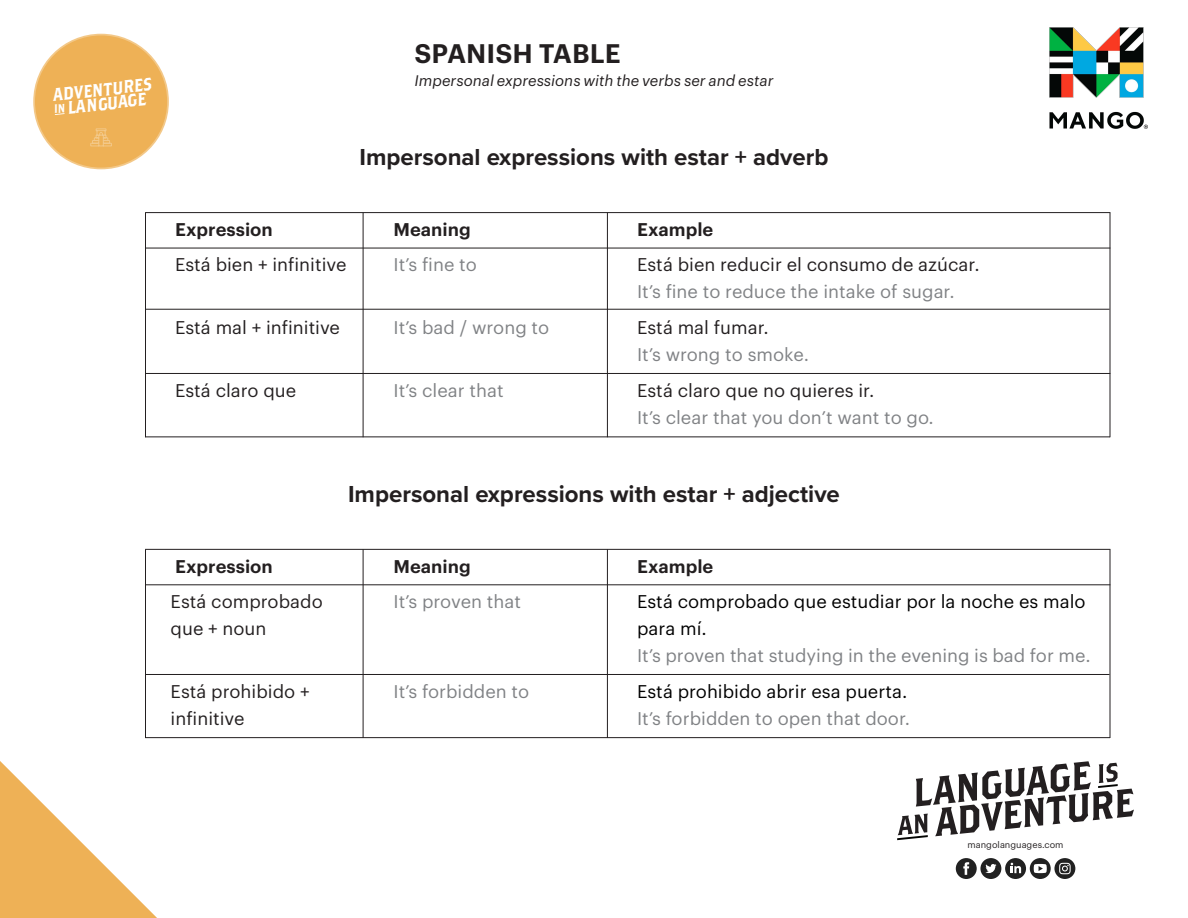
<style>
.page{position:relative;width:1188px;height:918px;background:#fff}
.page>*{position:absolute;margin:0;border:0;box-sizing:border-box;transform-origin:0 0}
.t1{font:600 26.25px "Graphik LCG";color:#231f20}
.t2{font:700 24px "Proxima Nova";color:#231f20}
.t3{font:18px/27px "Graphik LCG";color:#231f20}
.t4{font:18px/27px "Graphik LCG";color:#808285}
.t5{font:18px/27px "Graphik LCG";color:#000}
.t6{font:600 18px "Graphik LCG";color:#231f20}
.t7{font:17.85px/14.4px "Brothers OT";color:#fff;scale:.91 1}
.t8{font:italic 15px "Graphik LCG";color:#231f20}
.t9{font:9px "Graphik LCG";color:#231f20}
.s1{font-size:12px}
.s2{color:#808285}
.s3{color:#231f20}
</style>
<div class="page">
<div style="left:33px;top:34px;width:136px;height:135px;background:#eeb156;border-radius:50%"></div>
<svg style="left:55px;top:113px;width:10px;height:2px"></svg>
<div style="left:32px;top:32px;width:139px;height:139px;border:3px solid #fff;border-radius:50%"></div>
<svg style="left:90px;top:128px;width:22px;height:19px"></svg>
<hr style="left:145px;top:248px;width:965px;height:1px;background:#231f20">
<hr style="left:145px;top:436px;width:965px;height:1px;background:#231f20">
<hr style="left:145px;top:212px;width:965px;height:1px;background:#231f20">
<hr style="left:145px;top:373px;width:965px;height:1px;background:#231f20">
<hr style="left:145px;top:309px;width:965px;height:1px;background:#231f20">
<hr style="left:363px;top:213px;width:1px;height:224px;background:#231f20">
<hr style="left:145px;top:213px;width:1px;height:224px;background:#231f20">
<hr style="left:607px;top:213px;width:1px;height:224px;background:#231f20">
<hr style="left:1110px;top:213px;width:1px;height:224px;background:#231f20">
<hr style="left:145px;top:584px;width:965px;height:1px;background:#231f20">
<hr style="left:145px;top:737px;width:965px;height:1px;background:#231f20">
<hr style="left:145px;top:549px;width:965px;height:1px;background:#231f20">
<hr style="left:145px;top:674px;width:965px;height:1px;background:#231f20">
<hr style="left:363px;top:549px;width:1px;height:189px;background:#231f20">
<hr style="left:145px;top:549px;width:1px;height:189px;background:#231f20">
<hr style="left:607px;top:549px;width:1px;height:189px;background:#231f20">
<hr style="left:1110px;top:549px;width:1px;height:189px;background:#231f20">
<svg style="left:0;top:761px;width:157px;height:157px"></svg>
<svg style="left:897px;top:761px;width:237px;height:79px"></svg>
<div style="left:1030px;top:858px;width:21px;height:21px;background:#212121;border-radius:10px"></div>
<svg style="left:1034px;top:864px;width:13px;height:9px"></svg>
<div style="left:980px;top:858px;width:21px;height:21px;background:#212121;border-radius:10px"></div>
<svg style="left:985px;top:864px;width:11px;height:9px"></svg>
<svg style="left:1005px;top:858px;width:21px;height:21px"></svg>
<svg style="left:1011px;top:863px;width:10px;height:10px"></svg>
<div style="left:956px;top:858px;width:21px;height:21px;background:#212121;border-radius:10px"></div>
<svg style="left:963px;top:862px;width:6px;height:13px"></svg>
<div style="left:1054px;top:858px;width:21px;height:21px;background:#212121;border-radius:10px"></div>
<svg style="left:1059px;top:863px;width:12px;height:11px"></svg>
<img style="left:1049px;top:27px;width:98px;height:102px">
<p class="t7" style="left:52px;top:88px;width:111px;rotate:-6deg">ADVENTURES<br><span class="s1">IN</span> LANGUAGE</p>
<h1 class="t1" style="left:414px;top:34px;width:208px">SPANISH TABLE</h1>
<p class="t8" style="left:414px;top:69px;width:361px">Impersonal expressions with the verbs ser and estar</p>
<p class="t2" style="left:359px;top:139px;width:471px">Impersonal expressions with estar + adverb</p>
<p class="t6" style="left:175px;top:216px;width:99px">Expression</p>
<p class="t6" style="left:393px;top:216px;width:79px">Meaning</p>
<p class="t6" style="left:637px;top:216px;width:78px">Example</p>
<p class="t3" style="left:175px;top:250px;width:173px">Está bien + infinitive</p>
<p class="t4" style="left:393px;top:250px;width:85px">It’s fine to</p>
<p class="t3" style="left:637px;top:250px;width:344px">Está bien reducir el consumo de azúcar.<br><span class="s2">It’s fine to reduce the intake of sugar.</span></p>
<p class="t3" style="left:175px;top:313px;width:167px">Está mal + infinitive</p>
<p class="t4" style="left:393px;top:313px;width:157px">It’s bad / wrong to</p>
<p class="t4" style="left:637px;top:313px;width:173px"><span class="s3">Está mal fumar.<br></span>It’s wrong to smoke.</p>
<p class="t3" style="left:175px;top:376px;width:123px">Está claro que</p>
<p class="t4" style="left:393px;top:376px;width:112px">It’s clear that</p>
<p class="t4" style="left:637px;top:376px;width:298px"><span class="s3">Está claro que no quieres ir.<br></span>It’s clear that you don’t want to go.</p>
<p class="t2" style="left:348px;top:476px;width:493px">Impersonal expressions with estar + adjective</p>
<p class="t6" style="left:175px;top:553px;width:99px">Expression</p>
<p class="t6" style="left:393px;top:553px;width:79px">Meaning</p>
<p class="t6" style="left:637px;top:553px;width:78px">Example</p>
<p class="t3" style="left:171px;top:586px;width:154px">Está comprobado que + noun</p>
<p class="t4" style="left:393px;top:586px;width:129px">It’s proven that</p>
<p class="t5" style="left:637px;top:586px;width:455px">Está comprobado que estudiar por la noche es malo para mí.<br><span class="s2">It’s proven that studying in the evening is bad for me.</span></p>
<p class="t3" style="left:171px;top:676px;width:140px">Está prohibido + infinitive</p>
<p class="t4" style="left:393px;top:676px;width:137px">It’s forbidden to</p>
<p class="t5" style="left:637px;top:676px;width:275px">Está prohibido abrir esa puerta.<br><span class="s2">It’s forbidden to open that door.</span></p>
<p class="t9" style="left:968px;top:838px;width:98px">mangolanguages.com</p>
</div>
